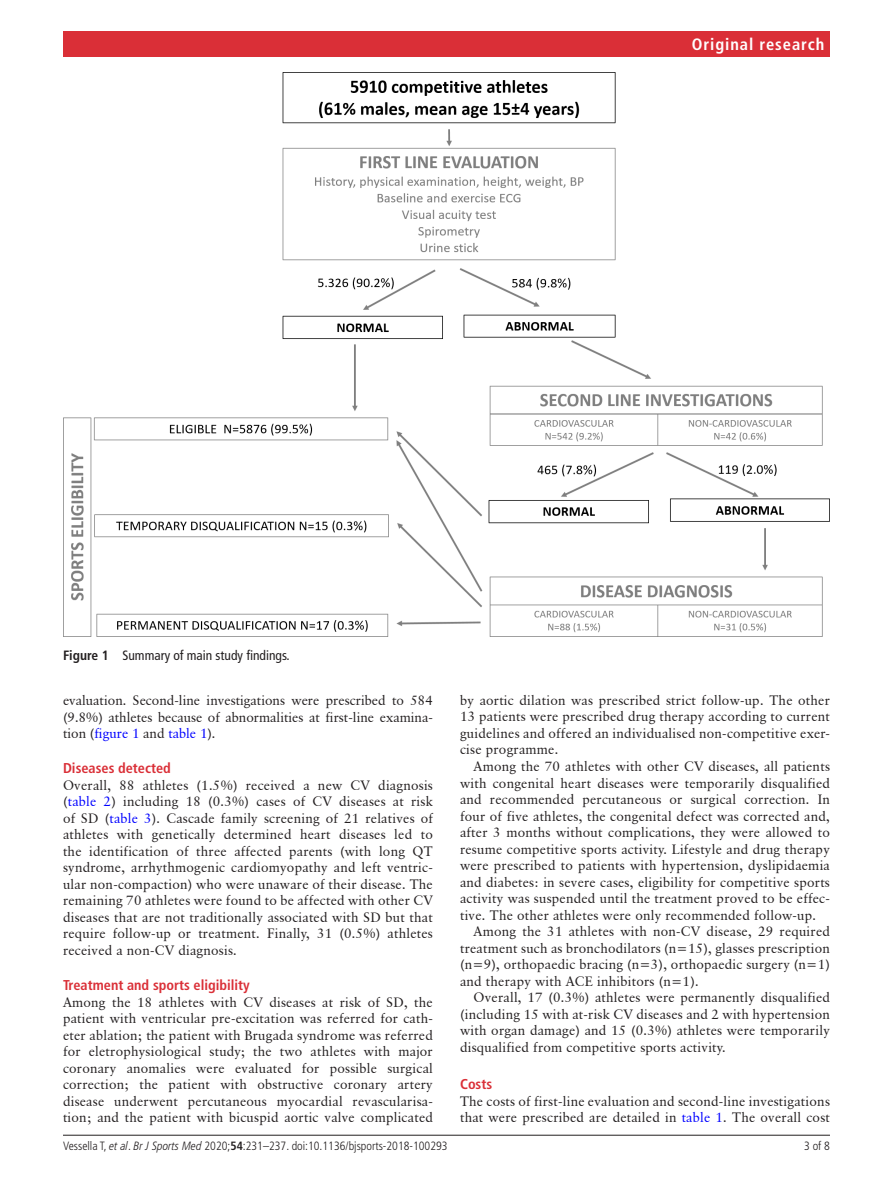
<style>
.page{position:relative;width:893px;height:1191px;background:#fff}
.page>*{position:absolute;margin:0;border:0;box-sizing:border-box;transform-origin:0 0}
.t1{font:700 condensed 16.5px "Frutiger LT Pro";letter-spacing:.055em;color:#fff}
.t2{font:700 condensed 14.25px "Frutiger LT Pro";color:#da2f37}
.t3{font:13.5px/16.5px "Classical Garamond BT";letter-spacing:.015em;color:#231f20;text-align:justify}
.t4{font:condensed 13.5px "Frutiger LT Pro";color:#231f20}
.t5{font:300 condensed 12px "Frutiger LT Pro";color:#231f20}
.s1{font-weight:700}
.s2{color:#00f}
.s3{font-style:italic}
</style>
<div class="page">
<hr style="left:63px;top:1134px;width:767px;height:1px;background:#231f20">
<div style="left:63px;top:31px;width:767px;height:25px;background:#da2f37"></div>
<img style="left:63px;top:72px;width:767px;height:564px">
<p class="t1" style="left:692px;top:34px;width:134px">Original research</p>
<p class="t4" style="left:63px;top:648px;width:228px"><span class="s1">Figure 1</span> Summary of main study findings.</p>
<p class="t3" style="left:63px;top:692px;width:371px">evaluation. Second-line investigations were prescribed to 584 (9.8%) athletes because of abnormalities at first-line examina&shy;tion (<span class="s2">figure 1</span> and <span class="s2">table 1</span>).</p>
<p class="t2" style="left:63px;top:760px;width:109px">Diseases detected</p>
<p class="t3" style="left:63px;top:776px;width:371px">Overall, 88 athletes (1.5%) received a new CV diagnosis (<span class="s2">table 2</span>) including 18 (0.3%) cases of CV diseases at risk of SD (<span class="s2">table 3</span>). Cascade family screening of 21 relatives of athletes with genetically determined heart diseases led to the identification of three affected parents (with long QT syndrome, arrhythmogenic cardiomyopathy and left ventric&shy;ular non-compaction) who were unaware of their disease. The remaining 70 athletes were found to be affected with other CV diseases that are not traditionally associated with SD but that require follow-up or treatment. Finally, 31 (0.5%) athletes received a non-CV diagnosis.</p>
<p class="t2" style="left:63px;top:976px;width:188px">Treatment and sports eligibility</p>
<p class="t3" style="left:63px;top:993px;width:371px">Among the 18 athletes with CV diseases at risk of SD, the patient with ventricular pre-excitation was referred for cath&shy;eter ablation; the patient with Brugada syndrome was referred for eletrophysiological study; the two athletes with major coronary anomalies were evaluated for possible surgical correction; the patient with obstructive coronary artery disease underwent percutaneous myocardial revascularisa&shy;tion; and the patient with bicuspid aortic valve complicated</p>
<p class="t3" style="left:460px;top:692px;width:371px">by aortic dilation was prescribed strict follow-up. The other 13 patients were prescribed drug therapy according to current guidelines and offered an individualised non-competitive exer&shy;cise programme.</p>
<p class="t3" style="left:460px;top:758px;width:371px;text-indent:14px">Among the 70 athletes with other CV diseases, all patients with congenital heart diseases were temporarily disqualified and recommended percutaneous or surgical correction. In four of five athletes, the congenital defect was corrected and, after 3 months without complications, they were allowed to resume competitive sports activity. Lifestyle and drug therapy were prescribed to patients with hypertension, dyslipidaemia and diabetes: in severe cases, eligibility for competitive sports activity was suspended until the treatment proved to be effec&shy;tive. The other athletes were only recommended follow-up.</p>
<p class="t3" style="left:460px;top:923px;width:371px;text-indent:14px">Among the 31 athletes with non-CV disease, 29 required treatment such as bronchodilators (n=15), glasses prescription (n=9), orthopaedic bracing (n=3), orthopaedic surgery (n=1) and therapy with ACE inhibitors (n=1).</p>
<p class="t3" style="left:460px;top:989px;width:371px;text-indent:14px">Overall, 17 (0.3%) athletes were permanently disqualified (including 15 with at-risk CV diseases and 2 with hypertension with organ damage) and 15 (0.3%) athletes were temporarily disqualified from competitive sports activity.</p>
<p class="t2" style="left:460px;top:1075px;width:34px">Costs</p>
<p class="t3" style="left:460px;top:1092px;width:371px">The costs of first-line evaluation and second-line investigations that were prescribed are detailed in <span class="s2">table 1</span>. The overall cost</p>
<p class="t5" style="left:63px;top:1138px;width:386px">Vessella T, <span class="s3">et al</span>. <span class="s3">Br J Sports Med</span> 2020;<span class="s1">54</span>:231–237. doi:10.1136/bjsports-2018-100293</p>
<p class="t5" style="left:804px;top:1138px;width:27px">3 of 8</p>
</div>
